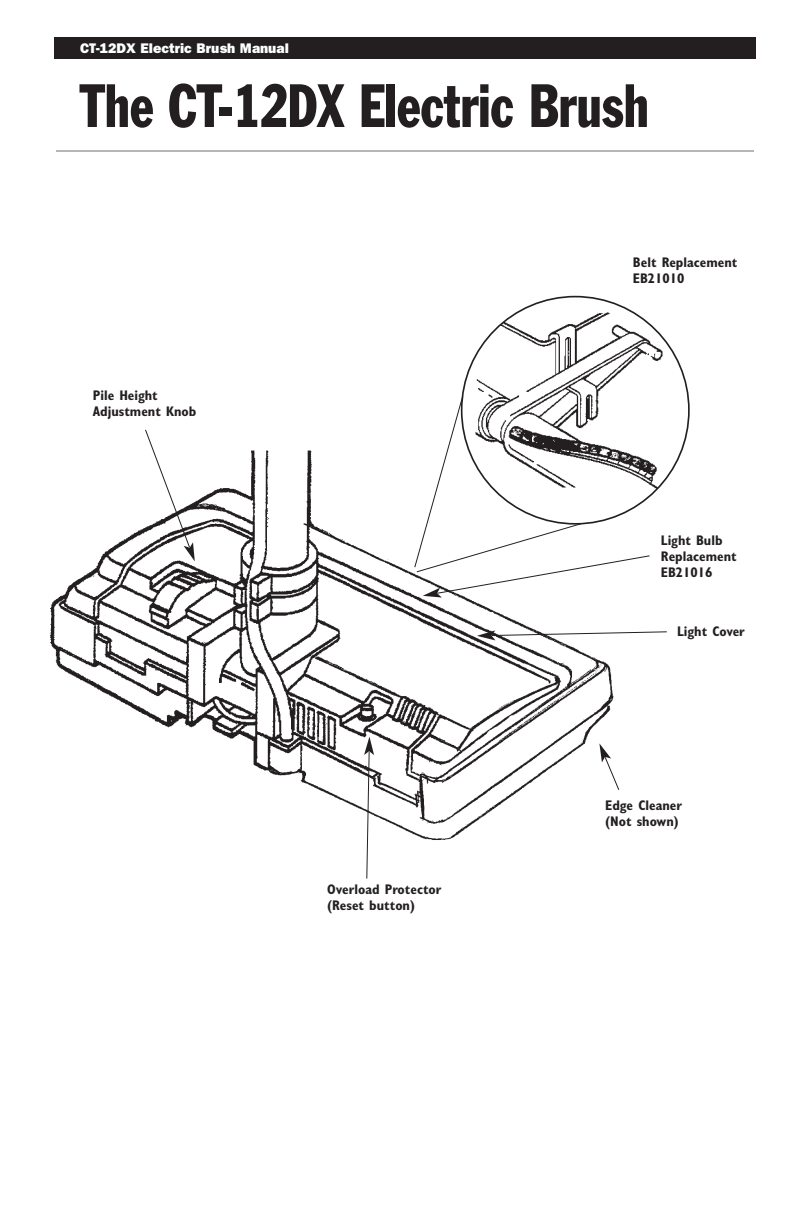
<style>
.page{position:relative;width:792px;height:1224px;background:#fff}
.page>*{position:absolute;margin:0;border:0;box-sizing:border-box;transform-origin:0 0}
.t1{font:condensed 60px "Franklin Gothic";color:#231f20;scale:.85 1}
.t2{font:700 condensed 14px/16px "Gill Sans";color:#231f20}
.t3{font:800 14px "Franklin Gothic";color:#fff}
</style>
<div class="page">
<div style="left:54px;top:37px;width:702px;height:22px;background:#231f20"></div>
<img style="left:50px;top:450px;width:564px;height:390px">
<svg style="left:461px;top:296px;width:229px;height:201px"></svg>
<svg style="left:414px;top:395px;width:236px;height:199px"></svg>
<svg style="left:423px;top:588px;width:19px;height:10px"></svg>
<svg style="left:477px;top:630px;width:190px;height:10px"></svg>
<svg style="left:599px;top:743px;width:20px;height:47px"></svg>
<svg style="left:364px;top:737px;width:10px;height:142px"></svg>
<svg style="left:145px;top:429px;width:50px;height:132px"></svg>
<hr style="left:56px;top:151px;width:698px;height:1px;background:#6d6f71">
<p class="t3" style="left:80px;top:44px;width:210px">CT-12DX Electric Brush Manual</p>
<h1 class="t1" style="left:80px;top:84px;width:671px">The CT-12DX Electric Brush</h1>
<p class="t2" style="left:93px;top:389px;width:105px">Pile Height<br>Adjustment Knob</p>
<p class="t2" style="left:327px;top:883px;width:116px">Overload Protector (Reset button)</p>
<p class="t2" style="left:633px;top:256px;width:106px">Belt Replacement<br>EB21010</p>
<p class="t2" style="left:661px;top:534px;width:77px">Light Bulb<br>Replacement<br>EB21016</p>
<p class="t2" style="left:677px;top:625px;width:69px">Light Cover</p>
<p class="t2" style="left:605px;top:799px;width:78px">Edge Cleaner (Not shown)</p>
</div>
